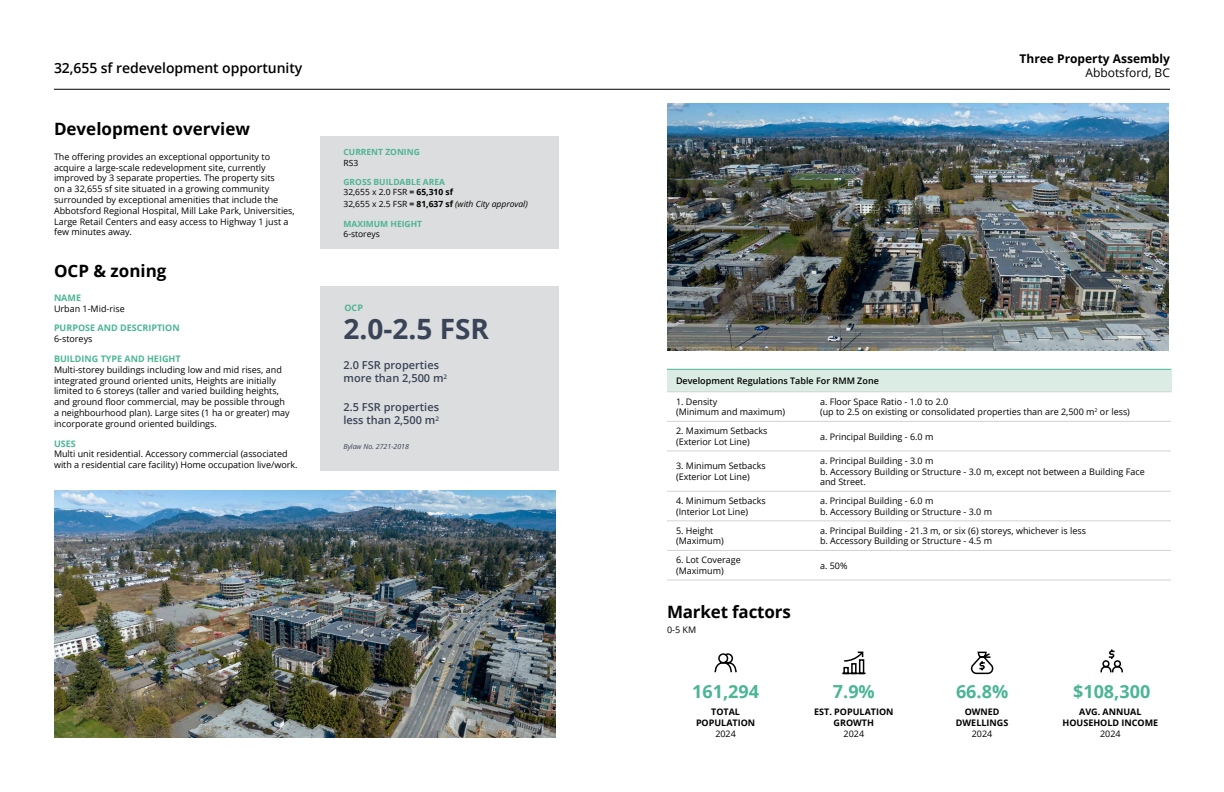
<style>
.page{position:relative;width:1224px;height:792px;background:#fff}
.page>*{position:absolute;margin:0;border:0;box-sizing:border-box;transform-origin:0 0}
.t1{font:700 28px "Open Sans";color:#3a4458}
.t2{font:700 18px "Open Sans";color:#4bb595}
.t3{font:700 17px "Open Sans";color:#000}
.t4{font:600 14px "Open Sans";letter-spacing:-.005em;color:#000}
.t5{font:700 12px "Open Sans";color:#000}
.t6{font:12px "Open Sans";color:#000}
.t7{font:600 11px/13.2px "Open Sans";color:#3a4458}
.t8{font:9px/10.8px "Open Sans";color:#000}
.t9{font:700 9px/10.8px "Open Sans";color:#000;text-align:center}
.t10{font:600 9px "Open Sans";color:#000}
.t11{font:700 9px "Open Sans";color:#4db595}
.t12{font:700 9px "Open Sans";color:#4bb595}
.t13{font:700 8.5px/10.2px "Open Sans";color:#4db595}
.t14{font:italic 8.5px "Open Sans";color:#000}
.t15{font:700 8.5px "Open Sans";color:#4bb595}
.t16{font:8.5px "Open Sans";color:#000}
.t17{font:italic 7px "Open Sans";color:#3a4458}
.s1{font-weight:400;color:#000}
.s2{color:#000}
.s3{font-style:normal}
.s4{font-weight:700;font-style:normal}
</style>
<div class="page">
<div style="left:320px;top:136px;width:238px;height:113px;background:#dcddde"></div>
<div style="left:320px;top:286px;width:238px;height:184px;background:#dcddde"></div>
<div style="left:667px;top:369px;width:504px;height:23px;background:#daece4"></div>
<hr style="left:667px;top:392px;width:144px;height:1px;background:#d1d3d4">
<hr style="left:811px;top:392px;width:360px;height:1px;background:#d1d3d4">
<hr style="left:667px;top:421px;width:144px;height:1px;background:#d1d3d4">
<hr style="left:811px;top:421px;width:360px;height:1px;background:#d1d3d4">
<hr style="left:667px;top:451px;width:144px;height:1px;background:#d1d3d4">
<hr style="left:811px;top:451px;width:360px;height:1px;background:#d1d3d4">
<hr style="left:667px;top:491px;width:144px;height:1px;background:#d1d3d4">
<hr style="left:811px;top:491px;width:360px;height:1px;background:#d1d3d4">
<hr style="left:667px;top:521px;width:144px;height:1px;background:#d1d3d4">
<hr style="left:811px;top:521px;width:360px;height:1px;background:#d1d3d4">
<hr style="left:667px;top:550px;width:144px;height:1px;background:#d1d3d4">
<hr style="left:811px;top:550px;width:360px;height:1px;background:#d1d3d4">
<hr style="left:667px;top:580px;width:144px;height:1px;background:#d1d3d4">
<hr style="left:811px;top:580px;width:360px;height:1px;background:#d1d3d4">
<hr style="left:667px;top:369px;width:144px;height:1px;background:#4bb595">
<hr style="left:811px;top:369px;width:360px;height:1px;background:#4bb595">
<img style="left:667px;top:103px;width:502px;height:248px">
<img style="left:54px;top:491px;width:502px;height:247px">
<svg style="left:714px;top:653px;width:23px;height:20px"></svg>
<svg style="left:842px;top:651px;width:24px;height:24px"></svg>
<svg style="left:970px;top:651px;width:24px;height:24px"></svg>
<svg style="left:1100px;top:649px;width:23px;height:24px"></svg>
<hr style="left:54px;top:89px;width:1116px;height:1px;background:#000">
<h3 class="t4" style="left:54px;top:59px;width:250px">32,655 sf redevelopment opportunity</h3>
<h3 class="t3" style="left:54px;top:117px;width:197px">Development overview</h3>
<p class="t8" style="left:54px;top:151px;width:242px">The offering provides an exceptional opportunity to acquire a large-scale redevelopment site, currently improved by 3 separate properties. The property sits<br>on a 32,655 sf site situated in a growing community surrounded by exceptional amenities that include the Abbotsford Regional Hospital, Mill Lake Park, Universities, Large Retail Centers and easy access to Highway 1 just a few minutes away.</p>
<h3 class="t3" style="left:54px;top:259px;width:114px">OCP &amp; zoning</h3>
<p class="t11" style="left:54px;top:291px;width:29px">NAME</p>
<p class="t8" style="left:54px;top:303px;width:72px">Urban 1-Mid-rise</p>
<p class="t12" style="left:54px;top:322px;width:127px">PURPOSE AND DESCRIPTION</p>
<p class="t8" style="left:54px;top:333px;width:40px">6-storeys</p>
<p class="t11" style="left:54px;top:352px;width:128px">BUILDING TYPE AND HEIGHT</p>
<p class="t8" style="left:54px;top:364px;width:237px">Multi-storey buildings including low and mid rises, and integrated ground oriented units, Heights are initially limited to 6 storeys (taller and varied building heights, and ground floor commercial, may be possible through a neighbourhood plan). Large sites (1 ha or greater) may incorporate ground oriented buildings.</p>
<p class="t11" style="left:54px;top:437px;width:23px">USES</p>
<p class="t8" style="left:54px;top:449px;width:245px">Multi unit residential. Accessory commercial (associated with a residential care facility) Home occupation live/work.</p>
<p class="t15" style="left:343px;top:146px;width:78px">CURRENT ZONING</p>
<p class="t16" style="left:343px;top:157px;width:16px">RS3</p>
<p class="t13" style="left:343px;top:176px;width:111px">GROSS BUILDABLE AREA<br><span class="s1">32,655 x 2.0 FSR</span> <span class="s2">= 65,310 sf</span></p>
<p class="t14" style="left:343px;top:199px;width:186px"><span class="s3">32,655 x 2.5 FSR</span> <span class="s4">= 81,637 sf</span> (with City approval)</p>
<p class="t15" style="left:343px;top:218px;width:80px">MAXIMUM HEIGHT</p>
<p class="t16" style="left:343px;top:228px;width:38px">6-storeys</p>
<p class="t11" style="left:344px;top:301px;width:20px">OCP</p>
<h1 class="t1" style="left:343px;top:309px;width:147px">2.0-2.5 FSR</h1>
<p class="t7" style="left:343px;top:358px;width:105px">2.0 FSR properties more than 2,500 m<sup>2</sup></p>
<p class="t7" style="left:343px;top:400px;width:97px">2.5 FSR properties less than 2,500 m<sup>2</sup></p>
<p class="t17" style="left:343px;top:442px;width:67px">Bylaw No. 2721-2018</p>
<h3 class="t5" style="left:1020px;top:50px;width:152px">Three Property Assembly</h3>
<h3 class="t6" style="left:1086px;top:64px;width:86px">Abbotsford, BC</h3>
<p class="t10" style="left:676px;top:375px;width:204px">Development Regulations Table For RMM Zone</p>
<p class="t8" style="left:676px;top:396px;width:111px">1. Density<br>(Minimum and maximum)</p>
<p class="t8" style="left:820px;top:396px;width:311px">a. Floor Space Ratio - 1.0 to 2.0<br>(up to 2.5 on existing or consolidated properties than are 2,500 m<sup>2</sup> or less)</p>
<p class="t8" style="left:676px;top:425px;width:93px">2. Maximum Setbacks (Exterior Lot Line)</p>
<p class="t8" style="left:820px;top:431px;width:115px">a. Principal Building - 6.0 m</p>
<p class="t8" style="left:676px;top:460px;width:91px">3. Minimum Setbacks (Exterior Lot Line)</p>
<p class="t8" style="left:820px;top:455px;width:326px">a. Principal Building - 3.0 m<br>b. Accessory Building or Structure - 3.0 m, except not between a Building Face and Street.</p>
<p class="t8" style="left:676px;top:495px;width:91px">4. Minimum Setbacks (Interior Lot Line)</p>
<p class="t8" style="left:820px;top:495px;width:174px">a. Principal Building - 6.0 m<br>b. Accessory Building or Structure - 3.0 m</p>
<p class="t8" style="left:676px;top:525px;width:49px">5. Height (Maximum)</p>
<p class="t8" style="left:820px;top:525px;width:268px">a. Principal Building - 21.3 m, or six (6) storeys, whichever is less b. Accessory Building or Structure - 4.5 m</p>
<p class="t8" style="left:676px;top:554px;width:66px">6. Lot Coverage (Maximum)</p>
<p class="t8" style="left:820px;top:560px;width:29px">a. 50%</p>
<h3 class="t3" style="left:667px;top:599px;width:125px">Market factors</h3>
<p class="t8" style="left:667px;top:624px;width:31px">0-5 KM</p>
<h2 class="t2" style="left:692px;top:679px;width:68px">161,294</h2>
<h2 class="t2" style="left:833px;top:679px;width:43px">7.9%</h2>
<h2 class="t2" style="left:956px;top:679px;width:54px">66.8%</h2>
<h2 class="t2" style="left:1073px;top:679px;width:79px">$108,300</h2>
<p class="t9" style="left:696px;top:706px;width:61px">TOTAL<br>POPULATION</p>
<p class="t8" style="left:715px;top:728px;width:22px">2024</p>
<p class="t9" style="left:814px;top:706px;width:81px">EST. POPULATION<br>GROWTH</p>
<p class="t8" style="left:844px;top:728px;width:22px">2024</p>
<p class="t9" style="left:956px;top:706px;width:54px">OWNED<br>DWELLINGS</p>
<p class="t8" style="left:972px;top:728px;width:22px">2024</p>
<p class="t9" style="left:1063px;top:706px;width:97px">AVG. ANNUAL<br>HOUSEHOLD INCOME</p>
<p class="t8" style="left:1100px;top:728px;width:22px">2024</p>
</div>
